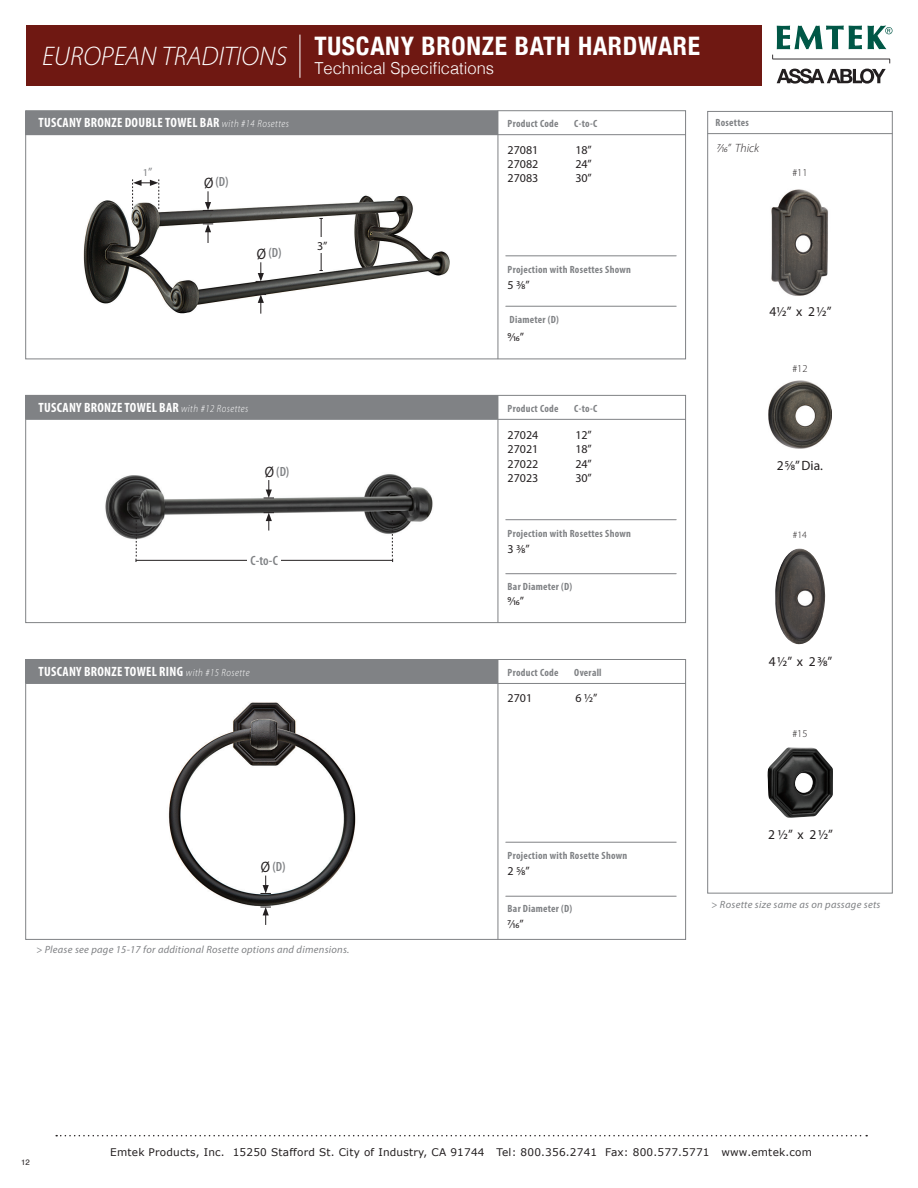
<style>
.page{position:relative;width:918px;height:1188px;background:#fff}
.page>*{position:absolute;margin:0;border:0;box-sizing:border-box;transform-origin:0 0}
.t1{font:italic 300 27px "Myriad Pro";color:#fff}
.t2{font:700 condensed 25.5px "Helvetica Neue";letter-spacing:.03em;color:#fff}
.t3{font:300 16.5px "Helvetica";color:#fff}
.t4{font:700 condensed 13.5px "Myriad Pro";letter-spacing:.02em;color:#fff}
.t5{font:13.5px "Myriad Pro";color:#231f20}
.t6{font:600 condensed 13.5px "Myriad Pro";color:#808285}
.t7{font:600 condensed 13.35px "Myriad Pro";color:#808285}
.t8{font:12px "Myriad Pro";color:#231f20}
.t9{font:italic 300 12px "Myriad Pro";color:#231f20}
.t10{font:700 condensed 10.5px "Myriad Pro";letter-spacing:.025em;color:#808285}
.t11{font:10.5px "Verdana";letter-spacing:.02em;color:#231f20}
.t12{font:italic 10.5px "Myriad Pro";letter-spacing:.025em;color:#808285}
.t13{font:300 10.5px "Myriad Pro";color:#231f20}
.t14{font:10.5px "Myriad Pro";color:#808285}
.t15{font:300 9.75px "Myriad Pro";color:#231f20}
.t16{font:7.8px "Helvetica";color:#231f20}
.s1{font-weight:300;font-style:italic;font-stretch:normal;font-size:10.5px}
.s2{font-size:12px}
.s3{font-weight:400;font-stretch:normal;font-size:15.15px;color:#231f20}
</style>
<div class="page">
<div style="left:26px;top:26px;width:735px;height:60px;background:#6f1812"></div>
<svg style="left:56px;top:1135px;width:811px;height:1px"></svg>
<svg style="left:777px;top:69px;width:109px;height:15px"></svg>
<svg style="left:772px;top:25px;width:121px;height:38px"></svg>
<img style="left:105px;top:474px;width:328px;height:72px">
<hr style="left:300px;top:35px;width:1px;height:43px;background:#fff">
<img style="left:83px;top:195px;width:367px;height:119px">
<img style="left:771px;top:189px;width:57px;height:107px">
<img style="left:769px;top:381px;width:62px;height:68px">
<img style="left:767px;top:747px;width:66px;height:71px">
<img style="left:775px;top:549px;width:50px;height:96px">
<img style="left:168px;top:702px;width:188px;height:205px">
<hr style="left:498px;top:659px;width:1px;height:281px;background:#808285">
<div style="left:707px;top:111px;width:185px;height:782px;border:1px solid #808285"></div>
<hr style="left:498px;top:395px;width:1px;height:228px;background:#808285">
<hr style="left:498px;top:111px;width:1px;height:248px;background:#808285">
<div style="left:26px;top:111px;width:472px;height:23px;background:#808285"></div>
<div style="left:26px;top:395px;width:472px;height:24px;background:#808285"></div>
<div style="left:26px;top:659px;width:472px;height:24px;background:#808285"></div>
<hr style="left:26px;top:134px;width:660px;height:1px;background:#808285">
<hr style="left:26px;top:419px;width:660px;height:1px;background:#808285">
<hr style="left:26px;top:683px;width:660px;height:1px;background:#808285">
<hr style="left:707px;top:133px;width:185px;height:1px;background:#808285">
<hr style="left:506px;top:256px;width:170px;height:1px;background:#808285">
<hr style="left:506px;top:519px;width:170px;height:1px;background:#808285">
<hr style="left:506px;top:842px;width:170px;height:1px;background:#808285">
<hr style="left:506px;top:573px;width:170px;height:1px;background:#808285">
<hr style="left:506px;top:896px;width:170px;height:1px;background:#808285">
<hr style="left:506px;top:306px;width:170px;height:1px;background:#808285">
<hr style="left:321px;top:218px;width:1px;height:53px;background:#231f20">
<div style="left:312px;top:238px;width:20px;height:15px;background:#fff"></div>
<svg style="left:203px;top:224px;width:10px;height:19px"></svg>
<svg style="left:256px;top:294px;width:10px;height:20px"></svg>
<svg style="left:203px;top:191px;width:10px;height:20px"></svg>
<svg style="left:256px;top:262px;width:10px;height:20px"></svg>
<hr style="left:136px;top:560px;width:257px;height:1px;background:#231f20">
<div style="left:248px;top:553px;width:33px;height:15px;background:#fff"></div>
<svg style="left:136px;top:520px;width:1px;height:42px"></svg>
<svg style="left:392px;top:520px;width:1px;height:42px"></svg>
<svg style="left:260px;top:876px;width:11px;height:18px"></svg>
<svg style="left:260px;top:907px;width:11px;height:18px"></svg>
<svg style="left:132px;top:179px;width:28px;height:30px"></svg>
<svg style="left:264px;top:512px;width:10px;height:19px"></svg>
<svg style="left:264px;top:480px;width:10px;height:19px"></svg>
<p class="t1" style="left:42px;top:40px;width:247px">EUROPEAN TRADITIONS</p>
<p class="t4" style="left:39px;top:115px;width:252px">TUSCANY BRONZE DOUBLE TOWEL BAR <span class="s1">with #14 Rosettes</span></p>
<p class="t14" style="left:143px;top:166px;width:11px">1<span class="s2">”</span></p>
<p class="t7" style="left:204px;top:173px;width:26px"><span class="s3">Ø</span> (D)</p>
<p class="t7" style="left:257px;top:244px;width:26px"><span class="s3">Ø</span> (D)</p>
<p class="t4" style="left:39px;top:399px;width:211px">TUSCANY BRONZE TOWEL BAR <span class="s1">with #12 Rosettes</span></p>
<p class="t7" style="left:265px;top:463px;width:26px"><span class="s3">Ø</span> (D)</p>
<p class="t6" style="left:251px;top:553px;width:29px">C-to-C</p>
<p class="t4" style="left:39px;top:663px;width:213px">TUSCANY BRONZE TOWEL RING <span class="s1">with #15 Rosette</span></p>
<p class="t2" style="left:314px;top:25px;width:387px">TUSCANY BRONZE BATH HARDWARE</p>
<p class="t3" style="left:314px;top:54px;width:181px">Technical Specifications</p>
<p class="t10" style="left:508px;top:117px;width:52px">Product Code</p>
<p class="t10" style="left:574px;top:117px;width:25px">C-to-C</p>
<p class="t8" style="left:508px;top:142px;width:32px">27081</p>
<p class="t8" style="left:508px;top:157px;width:32px">27082</p>
<p class="t8" style="left:508px;top:171px;width:32px">27083</p>
<p class="t8" style="left:575px;top:142px;width:18px">18”</p>
<p class="t8" style="left:575px;top:157px;width:18px">24”</p>
<p class="t8" style="left:575px;top:171px;width:18px">30”</p>
<p class="t10" style="left:716px;top:116px;width:35px">Rosettes</p>
<p class="t9" style="left:717px;top:141px;width:44px">7/16” Thick</p>
<p class="t13" style="left:792px;top:166px;width:17px">#11</p>
<p class="t8" style="left:317px;top:238px;width:12px">3”</p>
<p class="t10" style="left:508px;top:263px;width:125px">Projection with Rosettes Shown</p>
<p class="t8" style="left:508px;top:278px;width:23px">5 3/8”</p>
<p class="t10" style="left:510px;top:313px;width:51px">Diameter (D)</p>
<p class="t8" style="left:508px;top:330px;width:18px">9⁄16”</p>
<p class="t10" style="left:508px;top:402px;width:52px">Product Code</p>
<p class="t10" style="left:574px;top:402px;width:25px">C-to-C</p>
<p class="t8" style="left:508px;top:428px;width:32px">27024</p>
<p class="t8" style="left:508px;top:442px;width:32px">27021</p>
<p class="t8" style="left:508px;top:456px;width:32px">27022</p>
<p class="t8" style="left:508px;top:471px;width:32px">27023</p>
<p class="t8" style="left:575px;top:428px;width:18px">12”</p>
<p class="t8" style="left:575px;top:442px;width:18px">18”</p>
<p class="t8" style="left:575px;top:456px;width:18px">24”</p>
<p class="t8" style="left:575px;top:471px;width:18px">30”</p>
<p class="t10" style="left:508px;top:527px;width:125px">Projection with Rosettes Shown</p>
<p class="t8" style="left:508px;top:541px;width:23px">3 3/8”</p>
<p class="t10" style="left:508px;top:580px;width:66px">Bar Diameter (D)</p>
<p class="t8" style="left:508px;top:594px;width:18px">9/16”</p>
<p class="t10" style="left:508px;top:666px;width:52px">Product Code</p>
<p class="t10" style="left:574px;top:666px;width:29px">Overall</p>
<p class="t8" style="left:508px;top:690px;width:26px">2701</p>
<p class="t8" style="left:575px;top:690px;width:24px">6 1/2”</p>
<p class="t5" style="left:770px;top:303px;width:64px">41/2” x 2 1/2”</p>
<p class="t13" style="left:792px;top:363px;width:17px">#12</p>
<p class="t5" style="left:777px;top:458px;width:48px">25/8” Dia.</p>
<p class="t15" style="left:793px;top:529px;width:16px">#14</p>
<p class="t5" style="left:769px;top:653px;width:65px">4 1/2” x 2 3/8”</p>
<p class="t13" style="left:792px;top:727px;width:17px">#15</p>
<p class="t7" style="left:261px;top:858px;width:26px"><span class="s3">Ø</span> (D)</p>
<p class="t12" style="left:36px;top:943px;width:315px">&gt; Please see page 15-17 for additional Rosette options and dimensions.</p>
<p class="t10" style="left:508px;top:849px;width:121px">Projection with Rosette Shown</p>
<p class="t8" style="left:508px;top:864px;width:24px">2 5/8”</p>
<p class="t10" style="left:508px;top:902px;width:66px">Bar Diameter (D)</p>
<p class="t8" style="left:508px;top:916px;width:18px">7/16”</p>
<p class="t5" style="left:768px;top:826px;width:66px">2 1/2” x 2 1/2”</p>
<p class="t12" style="left:711px;top:897px;width:171px">&gt; Rosette size same as on passage sets</p>
<p class="t16" style="left:21px;top:1157px;width:10px">12</p>
<p class="t11" style="left:110px;top:1145px;width:703px">Emtek Products, Inc. 15250 Stafford St. City of Industry, CA 91744 Tel: 800.356.2741 Fax: 800.577.5771 www.emtek.com</p>
</div>
